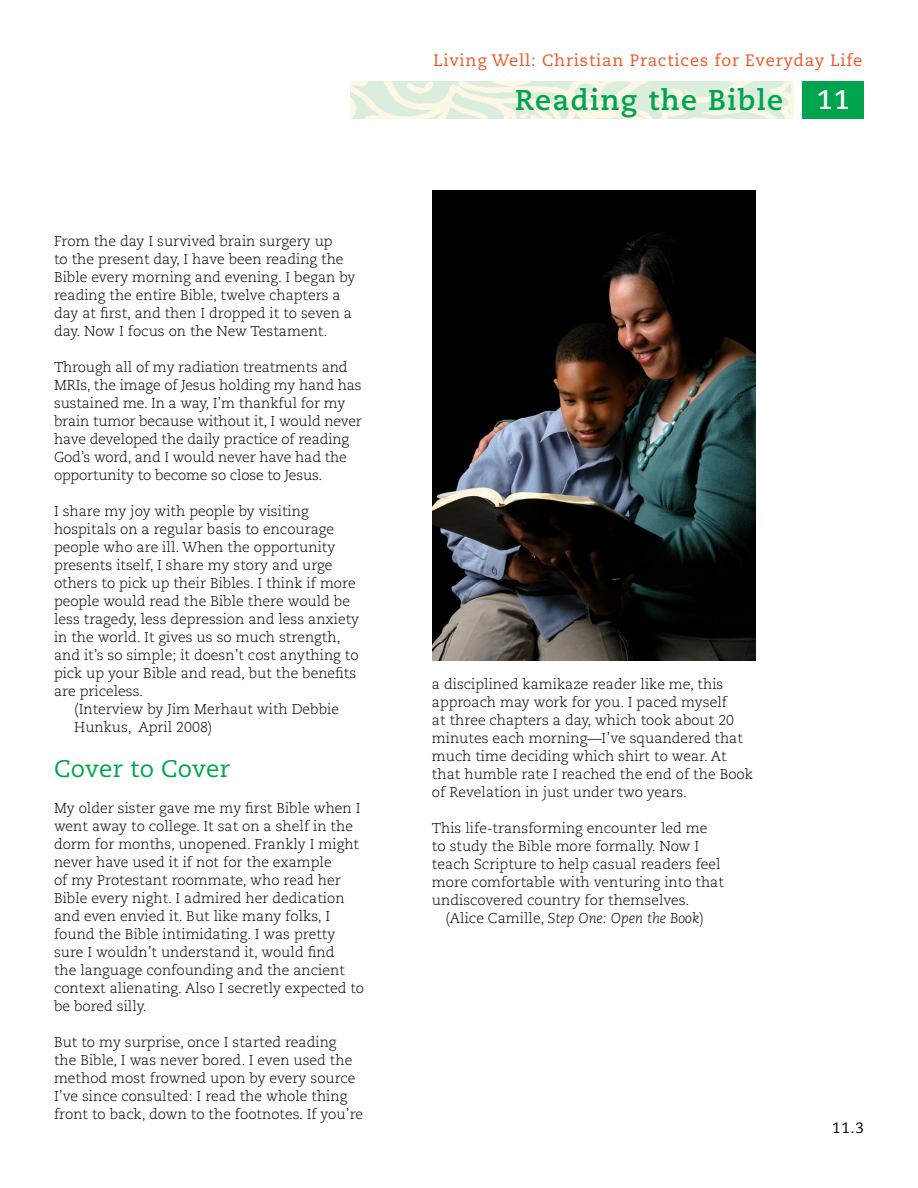
<style>
.page{position:relative;width:918px;height:1188px;background:#fff}
.page>*{position:absolute;margin:0;border:0;box-sizing:border-box;transform-origin:0 0}
.t1{font:700 28.5px "Caecilia";letter-spacing:.05em;color:#00a44d}
.t2{font:700 27px "Caecilia";color:#fff}
.t3{font:24px "Caecilia";letter-spacing:.01em;color:#00a44d}
.t4{font:16.5px "Caecilia";letter-spacing:.05em;color:#f15623}
.t5{font:15px "Caecilia";color:#000}
.t6{font:300 14.25px/18px "Caecilia";color:#000}
.t7{font:italic 300 14.25px "Caecilia";color:#000}
.s1{font-style:normal}
</style>
<div class="page">
<div style="left:802px;top:81px;width:62px;height:38px;background:#00a44d"></div>
<img style="left:433px;top:191px;width:323px;height:469px">
<p class="t6" style="left:54px;top:232px;width:303px">From the day I survived brain surgery up<br>to the present day, I have been reading the Bible every morning and evening. I began by reading the entire Bible, twelve chapters a day at first, and then I dropped it to seven a day. Now I focus on the New Testament.</p>
<p class="t6" style="left:54px;top:358px;width:310px">Through all of my radiation treatments and MRIs, the image of Jesus holding my hand has sustained me. In a way, I’m thankful for my brain tumor because without it, I would never have developed the daily practice of reading God’s word, and I would never have had the opportunity to become so close to Jesus.</p>
<p class="t6" style="left:54px;top:502px;width:307px">I share my joy with people by visiting hospitals on a regular basis to encourage people who are ill. When the opportunity presents itself, I share my story and urge others to pick up their Bibles. I think if more people would read the Bible there would be less tragedy, less depression and less anxiety in the world. It gives us so much strength, and it’s so simple; it doesn’t cost anything to pick up your Bible and read, but the benefits are priceless.</p>
<p class="t6" style="left:74px;top:700px;width:266px">(Interview by Jim Merhaut with Debbie<br>Hunkus, April 2008)</p>
<h3 class="t3" style="left:54px;top:755px;width:178px">Cover to Cover</h3>
<p class="t6" style="left:54px;top:799px;width:312px">My older sister gave me my first Bible when I went away to college. It sat on a shelf in the dorm for months, unopened. Frankly I might never have used it if not for the example<br>of my Protestant roommate, who read her Bible every night. I admired her dedication and even envied it. But like many folks, I found the Bible intimidating. I was pretty sure I wouldn’t understand it, would find<br>the language confounding and the ancient context alienating. Also I secretly expected to be bored silly.</p>
<p class="t6" style="left:54px;top:1033px;width:311px">But to my surprise, once I started reading<br>the Bible, I was never bored. I even used the method most frowned upon by every source I’ve since consulted: I read the whole thing front to back, down to the footnotes. If you’re</p>
<p class="t4" style="left:434px;top:51px;width:430px">Living Well: Christian Practices for Everyday Life</p>
<h1 class="t1" style="left:515px;top:83px;width:269px">Reading the Bible</h1>
<h2 class="t2" style="left:817px;top:83px;width:35px">11</h2>
<p class="t6" style="left:432px;top:675px;width:322px">a disciplined kamikaze reader like me, this approach may work for you. I paced myself<br>at three chapters a day, which took about 20 minutes each morning—I’ve squandered that much time deciding which shirt to wear. At that humble rate I reached the end of the Book of Revelation in just under two years.</p>
<p class="t6" style="left:432px;top:819px;width:294px">This life-transforming encounter led me to study the Bible more formally. Now I teach Scripture to help casual readers feel more comfortable with venturing into that undiscovered country for themselves.</p>
<p class="t7" style="left:445px;top:910px;width:260px"><span class="s1">(Alice Camille,</span> Step One: Open the Book<span class="s1">)</span></p>
<p class="t5" style="left:832px;top:1120px;width:33px">11.3</p>
</div>
